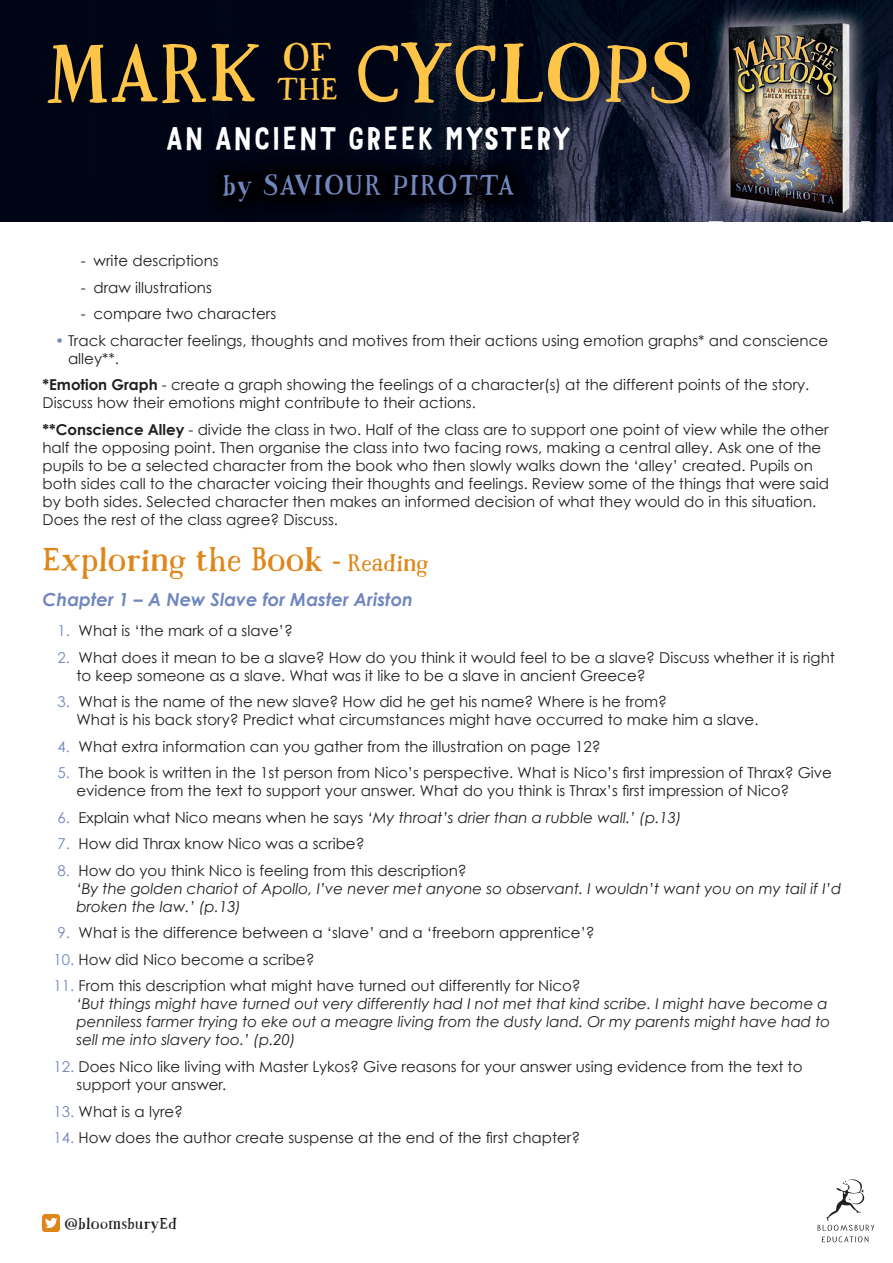
<style>
.page{position:relative;width:893px;height:1263px;background:#fff}
.page>*{position:absolute;margin:0;border:0;box-sizing:border-box;transform-origin:0 0}
.t1{font:78.9px "Mrs Ant";color:#fec548}
.t2{font:31.5px "Mrs Ant";color:#df8619}
.t3{font:30.75px "Mr Dodo";letter-spacing:.04em;color:#fff}
.t4{font:29.85px "Mrs Ant";color:#fec548}
.t5{font:27px "Mrs Ant";letter-spacing:.05em;color:#7187be}
.t6{font:italic 700 18px "Century Gothic";color:#7187be}
.t7{font:15px/18px "Century Gothic";color:#231f20}
.t8{font:italic 15px/18px "Century Gothic";color:#231f20}
.t9{font:15px "Mrs Ant";letter-spacing:.02em;color:#231f20}
.s1{color:#7187be}
.s2{font-weight:700}
.s3{font-size:22.5px}
.s4{font-style:normal;color:#7187be}
.s5{font-style:normal}
</style>
<div class="page">
<div style="left:0;top:0;width:893px;height:221px;background:#000516"></div>
<img style="left:412px;top:0;width:317px;height:177px">
<img style="left:732px;top:0;width:161px;height:43px">
<img style="left:870px;top:43px;width:23px;height:178px">
<img style="left:536px;top:177px;width:173px;height:44px">
<img style="left:709px;top:3px;width:161px;height:219px">
<img style="left:723px;top:13px;width:138px;height:209px">
<img style="left:201px;top:151px;width:335px;height:71px">
<img style="left:817px;top:1179px;width:57px;height:64px">
<img style="left:43px;top:1215px;width:17px;height:17px">
<h1 class="t1" style="left:44px;top:20px;width:650px">MARK <sup>OF</sup> CYCLOPS</h1>
<h3 class="t4" style="left:277px;top:69px;width:62px">THE</h3>
<h3 class="t3" style="left:166px;top:119px;width:407px">AN ANCIENT GREEK MYSTERY</h3>
<h3 class="t5" style="left:222px;top:166px;width:293px">by SAVIOUR PIROTTA</h3>
<p class="t7" style="left:81px;top:252px;width:139px">- write descriptions</p>
<p class="t7" style="left:81px;top:278px;width:133px">- draw illustrations</p>
<p class="t7" style="left:81px;top:305px;width:197px">- compare two characters</p>
<p class="t7" style="left:68px;top:331px;width:762px;text-indent:-13px"><span class="s1">•</span> Track character feelings, thoughts and motives from their actions using emotion graphs* and conscience alley**.</p>
<p class="t7" style="left:43px;top:376px;width:768px"><span class="s2">*Emotion Graph</span> - create a graph showing the feelings of a character(s) at the different points of the story.<br>Discuss how their emotions might contribute to their actions.</p>
<p class="t7" style="left:43px;top:420px;width:788px"><span class="s2">**Conscience Alley</span> - divide the class in two. Half of the class are to support one point of view while the other half the opposing point. Then organise the class into two facing rows, making a central alley. Ask one of the pupils to be a selected character from the book who then slowly walks down the ‘alley’ created. Pupils on both sides call to the character voicing their thoughts and feelings. Review some of the things that were said by both sides. Selected character then makes an informed decision of what they would do in this situation.<br>Does the rest of the class agree? Discuss.</p>
<h2 class="t2" style="left:43px;top:538px;width:388px">Exploring the Book <span class="s3">- Reading</span></h2>
<p class="t6" style="left:43px;top:587px;width:372px">Chapter 1 – A New Slave for Master Ariston</p>
<p class="t7" style="left:58px;top:622px;width:237px"><span class="s1">1.</span> What is ‘the mark of a slave’?</p>
<p class="t7" style="left:77px;top:648px;width:760px;text-indent:-19px"><span class="s1">2.</span> What does it mean to be a slave? How do you think it would feel to be a slave? Discuss whether it is right to keep someone as a slave. What was it like to be a slave in ancient Greece?</p>
<p class="t7" style="left:77px;top:693px;width:683px;text-indent:-19px"><span class="s1">3.</span> What is the name of the new slave? How did he get his name? Where is he from?<br>What is his back story? Predict what circumstances might have occurred to make him a slave.</p>
<p class="t7" style="left:58px;top:737px;width:544px"><span class="s1">4.</span> What extra information can you gather from the illustration on page 12?</p>
<p class="t7" style="left:77px;top:764px;width:757px;text-indent:-19px"><span class="s1">5.</span> The book is written in the 1st person from Nico’s perspective. What is Nico’s first impression of Thrax? Give evidence from the text to support your answer. What do you think is Thrax’s first impression of Nico?</p>
<p class="t8" style="left:58px;top:808px;width:626px"><span class="s4">6.</span> <span class="s5">Explain what Nico means when he says</span> ‘My throat’s drier than a rubble wall.’ (p.13)</p>
<p class="t7" style="left:58px;top:835px;width:308px"><span class="s1">7.</span> How did Thrax know Nico was a scribe?</p>
<p class="t8" style="left:77px;top:861px;width:766px;text-indent:-19px"><span class="s4">8.</span> <span class="s5">How do you think Nico is feeling from this description?<br></span>‘By the golden chariot of Apollo, I’ve never met anyone so observant. I wouldn’t want you on my tail if I’d broken the law.’ (p.13)</p>
<p class="t7" style="left:58px;top:924px;width:539px"><span class="s1">9.</span> What is the difference between a ‘slave’ and a ‘freeborn apprentice’?</p>
<p class="t7" style="left:53px;top:950px;width:263px"><span class="s1">10.</span> How did Nico become a scribe?</p>
<p class="t8" style="left:77px;top:977px;width:755px;text-indent:-23px"><span class="s4">11.</span> <span class="s5">From this description what might have turned out differently for Nico?<br></span>‘But things might have turned out very differently had I not met that kind scribe. I might have become a penniless farmer trying to eke out a meagre living from the dusty land. Or my parents might have had to sell me into slavery too.’ (p.20)</p>
<p class="t7" style="left:77px;top:1057px;width:727px;text-indent:-23px"><span class="s1">12.</span> Does Nico like living with Master Lykos? Give reasons for your answer using evidence from the text to support your answer.</p>
<p class="t7" style="left:53px;top:1102px;width:131px"><span class="s1">13.</span> What is a lyre?</p>
<p class="t7" style="left:53px;top:1128px;width:528px"><span class="s1">14.</span> How does the author create suspense at the end of the first chapter?</p>
<p class="t9" style="left:65px;top:1213px;width:114px">@bloomsburyEd</p>
</div>
